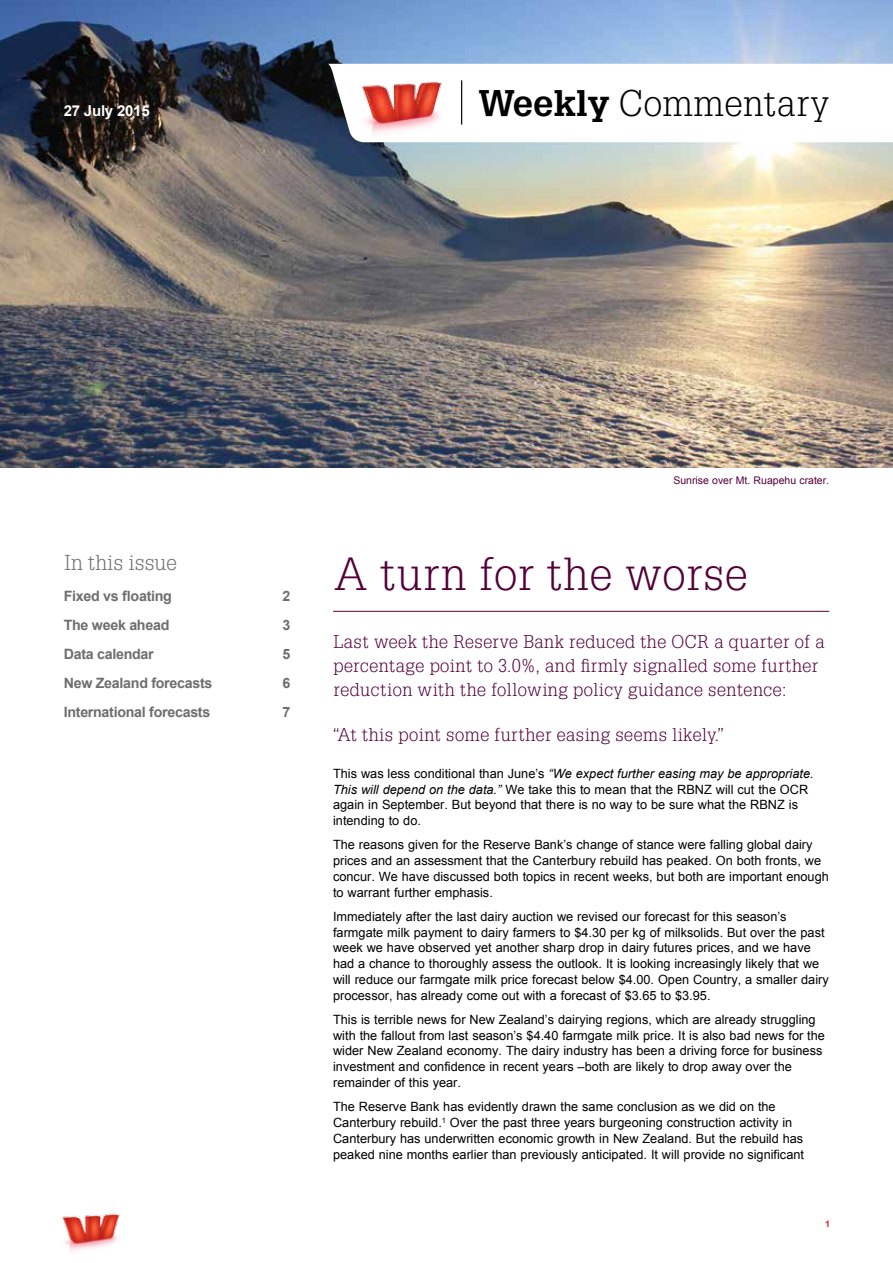
<style>
.page{position:relative;width:893px;height:1263px;background:#fff}
.page>*{position:absolute;margin:0;border:0;box-sizing:border-box;transform-origin:0 0}
.t1{font:45px "Westpac Helpa";letter-spacing:-.01em;color:#54003b}
.t2{font:36px "Westpac Helpa";letter-spacing:-.015em;color:#000}
.t3{font:21px "Westpac Helpa";letter-spacing:-.03em;color:#6f6d6d}
.t4{font:18px/24px "Westpac Helpa";letter-spacing:-.01em;color:#54003b}
.t5{font:700 15px "Arial";letter-spacing:-.015em;color:#fff}
.t6{font:700 14.25px "Arial";letter-spacing:-.02em;color:#6f6d6d}
.t7{font:12.75px/15.8px "Arial";color:#000}
.t8{font:10.5px "Arial";color:#54003b}
.t9{font:700 9px "Arial";color:#ed1d24}
.s1{font-weight:700}
.s2{font-style:italic}
</style>
<div class="page">
<img style="left:0;top:0;width:893px;height:468px">
<hr style="left:333px;top:611px;width:496px;height:1px;background:#54003b">
<svg style="left:328px;top:64px;width:565px;height:78px"></svg>
<img style="left:344px;top:71px;width:118px;height:71px">
<hr style="left:461px;top:80px;width:1px;height:45px;background:#000">
<img style="left:62px;top:1213px;width:58px;height:38px">
<p class="t5" style="left:64px;top:100px;width:87px">27 July 2015</p>
<h2 class="t2" style="left:478px;top:81px;width:353px"><span class="s1">Weekly</span> Commentary</h2>
<h3 class="t3" style="left:64px;top:550px;width:115px">In this issue</h3>
<p class="t6" style="left:64px;top:586px;width:110px">Fixed vs floating</p>
<p class="t6" style="left:282px;top:586px;width:9px">2</p>
<p class="t6" style="left:64px;top:615px;width:107px">The week ahead</p>
<p class="t6" style="left:282px;top:615px;width:9px">3</p>
<p class="t6" style="left:64px;top:644px;width:92px">Data calendar</p>
<p class="t6" style="left:282px;top:644px;width:9px">5</p>
<p class="t6" style="left:64px;top:673px;width:150px">New Zealand forecasts</p>
<p class="t6" style="left:282px;top:673px;width:9px">6</p>
<p class="t6" style="left:64px;top:702px;width:148px">International forecasts</p>
<p class="t6" style="left:282px;top:702px;width:9px">7</p>
<p class="t8" style="left:673px;top:473px;width:157px">Sunrise over Mt. Ruapehu crater.</p>
<h1 class="t1" style="left:333px;top:546px;width:417px">A turn for the worse</h1>
<h3 class="t4" style="left:333px;top:629px;width:493px">Last week the Reserve Bank reduced the OCR a quarter of a percentage point to 3.0%, and firmly signalled some further reduction with the following policy guidance sentence:</h3>
<h3 class="t4" style="left:333px;top:722px;width:392px">“At this point some further easing seems likely.”</h3>
<p class="t7" style="left:333px;top:766px;width:482px">This was less conditional than June’s <span class="s2">“We expect further easing may be appropriate.<br>This will depend on the data.”</span> We take this to mean that the RBNZ will cut the OCR again in September. But beyond that there is no way to be sure what the RBNZ is intending to do.</p>
<p class="t7" style="left:333px;top:837px;width:497px">The reasons given for the Reserve Bank’s change of stance were falling global dairy prices and an assessment that the Canterbury rebuild has peaked. On both fronts, we concur. We have discussed both topics in recent weeks, but both are important enough to warrant further emphasis.</p>
<p class="t7" style="left:333px;top:909px;width:497px">Immediately after the last dairy auction we revised our forecast for this season’s farmgate milk payment to dairy farmers to $4.30 per kg of milksolids. But over the past week we have observed yet another sharp drop in dairy futures prices, and we have had a chance to thoroughly assess the outlook. It is looking increasingly likely that we will reduce our farmgate milk price forecast below $4.00. Open Country, a smaller dairy processor, has already come out with a forecast of $3.65 to $3.95.</p>
<p class="t7" style="left:333px;top:1012px;width:493px">This is terrible news for New Zealand’s dairying regions, which are already struggling with the fallout from last season’s $4.40 farmgate milk price. It is also bad news for the wider New Zealand economy. The dairy industry has been a driving force for business investment and confidence in recent years –both are likely to drop away over the remainder of this year.</p>
<p class="t7" style="left:333px;top:1099px;width:472px">The Reserve Bank has evidently drawn the same conclusion as we did on the Canterbury rebuild.<sup>1</sup> Over the past three years burgeoning construction activity in Canterbury has underwritten economic growth in New Zealand. But the rebuild has peaked nine months earlier than previously anticipated. It will provide no significant</p>
<p class="t9" style="left:825px;top:1218px;width:7px">1</p>
</div>
